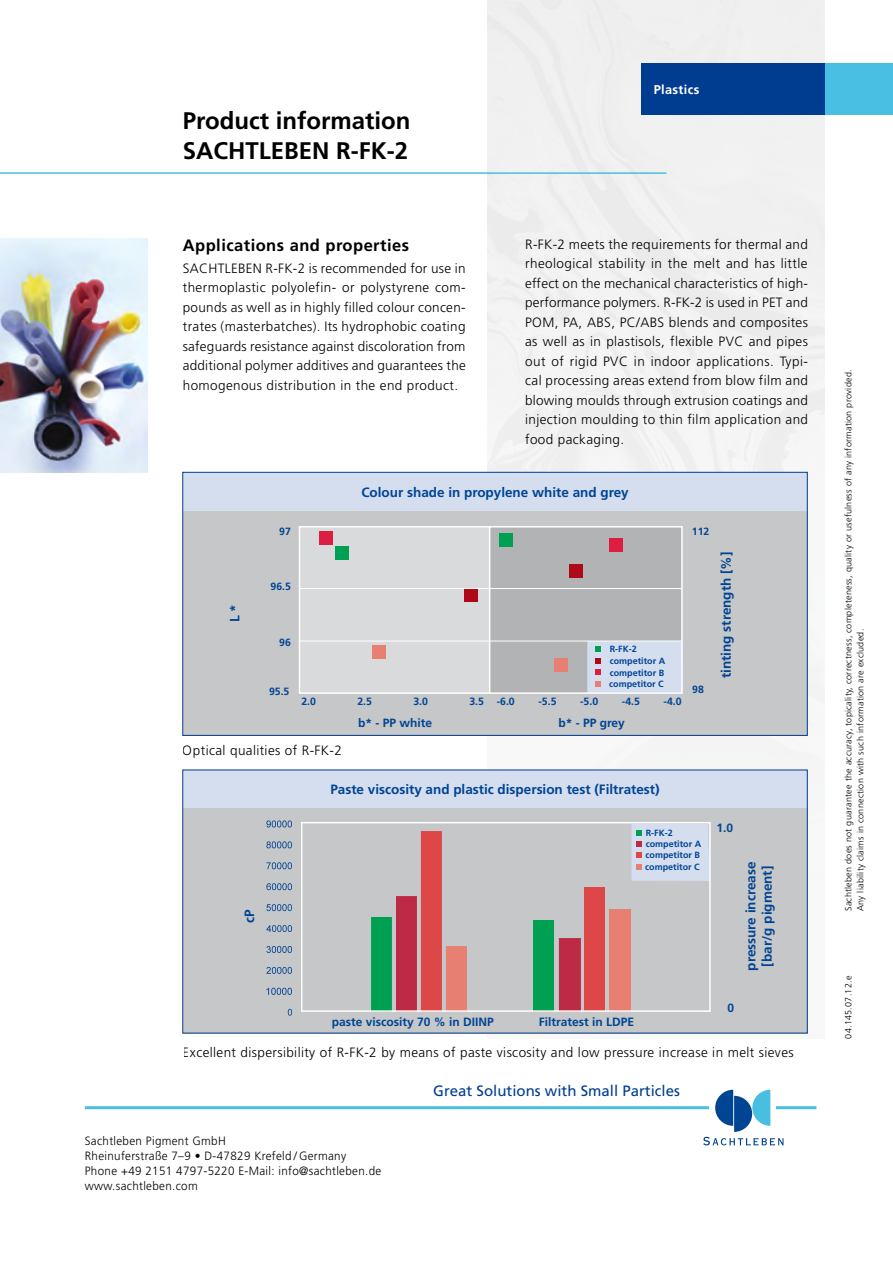
<style>
.page{position:relative;width:893px;height:1263px;background:#fff}
.page>*{position:absolute;margin:0;border:0;box-sizing:border-box;transform-origin:0 0}
.t1{font:700 24px "Frutiger";color:#000}
.t2{font:700 16.5px "Frutiger";letter-spacing:.03em;color:#000}
.t3{font:15px "Frutiger";color:#003d90}
.t4{font:300 13.5px/19.5px "Frutiger";letter-spacing:.03em;color:#000;text-align:justify}
.t5{font:700 13.5px/16.2px "Frutiger";color:#004494;text-align:center}
.t6{font:700 12.75px "Frutiger";color:#fff}
.t7{font:300 12px/15px "Frutiger";letter-spacing:.03em;color:#000}
.t8{font:700 12px "Frutiger";color:#004494}
.t9{font:700 10.5px "Frutiger";color:#004494}
.t10{font:300 9px/12px "Frutiger";letter-spacing:.03em;color:#000}
.t11{font:700 9px/11.6px "Frutiger";color:#004494}
</style>
<div class="page">
<div style="left:488px;top:0;width:337px;height:1034px;background:#f1f1f1"></div>
<div style="left:825px;top:63px;width:68px;height:51px;background:#48bfe3"></div>
<hr style="left:0;top:172px;width:666px;height:2px;background:#48bfe3">
<img style="left:0;top:238px;width:148px;height:234px">
<hr style="left:85px;top:1106px;width:624px;height:3px;background:#48bfe3">
<hr style="left:776px;top:1106px;width:40px;height:3px;background:#48bfe3">
<svg style="left:703px;top:1090px;width:81px;height:55px"></svg>
<div style="left:641px;top:63px;width:184px;height:51px;background:#003d90"></div>
<div style="left:183px;top:472px;width:624px;height:263px;background:#c6c7c8"></div>
<div style="left:183px;top:472px;width:624px;height:38px;background:#d4deef"></div>
<div style="left:299px;top:527px;width:192px;height:166px;background:#d9dadb"></div>
<div style="left:299px;top:526px;width:192px;height:168px;border:2px solid #fff"></div>
<div style="left:491px;top:527px;width:191px;height:166px;background:#b1b3b4"></div>
<div style="left:587px;top:641px;width:96px;height:52px;background:#d4deef"></div>
<svg style="left:596px;top:658px;width:5px;height:5px"></svg>
<svg style="left:596px;top:669px;width:5px;height:6px"></svg>
<svg style="left:596px;top:681px;width:5px;height:6px"></svg>
<svg style="left:596px;top:646px;width:5px;height:6px"></svg>
<div style="left:489px;top:526px;width:194px;height:168px;border:2px solid #fff"></div>
<div style="left:499px;top:533px;width:13px;height:14px;background:#00a052"></div>
<div style="left:336px;top:547px;width:13px;height:13px;background:#00a052"></div>
<div style="left:570px;top:564px;width:13px;height:13px;background:#af0917"></div>
<div style="left:464px;top:588px;width:13px;height:14px;background:#af0917"></div>
<div style="left:609px;top:538px;width:14px;height:14px;background:#dc1e42"></div>
<div style="left:319px;top:531px;width:14px;height:14px;background:#dc1e42"></div>
<div style="left:554px;top:658px;width:13px;height:13px;background:#e87f73"></div>
<div style="left:372px;top:645px;width:14px;height:13px;background:#e87f73"></div>
<hr style="left:299px;top:588px;width:383px;height:1px;background:#fff">
<hr style="left:299px;top:641px;width:383px;height:1px;background:#fff">
<div style="left:182px;top:472px;width:625px;height:264px;border:1px solid #003d90"></div>
<div style="left:183px;top:770px;width:624px;height:263px;background:#c6c7c8"></div>
<div style="left:183px;top:770px;width:624px;height:38px;background:#d4deef"></div>
<svg style="left:288px;top:1009px;width:4px;height:7px"></svg>
<svg style="left:266px;top:988px;width:26px;height:7px"></svg>
<svg style="left:266px;top:967px;width:26px;height:7px"></svg>
<svg style="left:266px;top:946px;width:26px;height:7px"></svg>
<svg style="left:266px;top:925px;width:26px;height:7px"></svg>
<svg style="left:266px;top:904px;width:26px;height:7px"></svg>
<svg style="left:266px;top:883px;width:26px;height:7px"></svg>
<svg style="left:266px;top:862px;width:26px;height:7px"></svg>
<svg style="left:266px;top:841px;width:26px;height:7px"></svg>
<svg style="left:266px;top:820px;width:26px;height:7px"></svg>
<svg style="left:301px;top:822px;width:410px;height:190px"></svg>
<h1 class="t1" style="left:183px;top:107px;width:229px">Product information</h1>
<h1 class="t1" style="left:183px;top:136px;width:227px">Sachtleben R-FK-2</h1>
<p class="t2" style="left:183px;top:236px;width:228px">Applications and properties</p>
<p class="t4" style="left:183px;top:258px;width:284px">SACHTLEBEN R-FK-2 is recommended for use in thermoplastic polyolefin- or polystyrene com&shy;pounds as well as in highly filled colour concen&shy;trates (masterbatches). Its hydrophobic coating safeguards resistance against discoloration from additional polymer additives and guarantees the homogenous distribution in the end product.</p>
<p class="t6" style="left:654px;top:82px;width:47px">Plastics</p>
<p class="t4" style="left:525px;top:234px;width:284px">R-FK-2 meets the requirements for thermal and rheological stability in the melt and has little effect on the mechanical characteristics of high&shy;performance polymers. R-FK-2 is used in PET and POM, PA, ABS, PC/ABS blends and composites as well as in plastisols, flexible PVC and pipes out of rigid PVC in indoor applications. Typi&shy;cal processing areas extend from blow film and blowing moulds through extrusion coatings and injection moulding to thin film application and food packaging.</p>
<p class="t5" style="left:361px;top:484px;width:269px">Colour shade in propylene white and grey</p>
<p class="t9" style="left:279px;top:525px;width:13px">97</p>
<p class="t9" style="left:692px;top:525px;width:19px">112</p>
<p class="t5" style="left:227px;top:622px;width:20px;rotate:-90deg">L *</p>
<p class="t9" style="left:271px;top:580px;width:22px">96.5</p>
<p class="t9" style="left:279px;top:637px;width:13px">96</p>
<p class="t9" style="left:269px;top:685px;width:22px">95.5</p>
<p class="t11" style="left:609px;top:643px;width:58px">R-FK-2 competitor A competitor B competitor C</p>
<p class="t9" style="left:301px;top:695px;width:16px">2.0</p>
<p class="t9" style="left:357px;top:695px;width:16px">2.5</p>
<p class="t9" style="left:413px;top:695px;width:16px">3.0</p>
<p class="t9" style="left:469px;top:695px;width:47px">3.5 -6.0</p>
<p class="t9" style="left:538px;top:695px;width:20px">-5.5</p>
<p class="t9" style="left:580px;top:695px;width:20px">-5.0</p>
<p class="t9" style="left:622px;top:695px;width:20px">-4.5</p>
<p class="t8" style="left:358px;top:715px;width:76px">b* - PP white</p>
<p class="t8" style="left:558px;top:715px;width:68px">b* - PP grey</p>
<p class="t9" style="left:663px;top:695px;width:20px">-4.0</p>
<p class="t4" style="left:183px;top:740px;width:161px">Optical qualities of R-FK-2</p>
<p class="t9" style="left:692px;top:683px;width:13px">98</p>
<p class="t5" style="left:718px;top:678px;width:128px;rotate:-90deg">tinting strength [%]</p>
<p class="t5" style="left:330px;top:781px;width:331px">Paste viscosity and plastic dispersion test (Filtratest)</p>
<p class="t11" style="left:645px;top:827px;width:58px">R-FK-2 competitor A competitor B competitor C</p>
<p class="t8" style="left:717px;top:820px;width:18px">1.0</p>
<p class="t5" style="left:241px;top:923px;width:15px;rotate:-90deg">cP</p>
<p class="t5" style="left:743px;top:971px;width:110px;rotate:-90deg">pressure increase [bar/g pigment]</p>
<p class="t8" style="left:727px;top:1000px;width:8px">0</p>
<p class="t4" style="left:183px;top:1042px;width:612px">Excellent dispersibility of R-FK-2 by means of paste viscosity and low pressure increase in melt sieves</p>
<p class="t8" style="left:332px;top:1015px;width:164px">paste viscosity 70 % in DIINP</p>
<p class="t8" style="left:539px;top:1015px;width:97px">Filtratest in LDPE</p>
<p class="t7" style="left:85px;top:1134px;width:298px">Sachtleben Pigment GmbH<br>Rheinuferstraße 7–9 • D-47829 Krefeld / Germany Phone +49 2151 4797-5220 E-Mail: info@sachtleben.de www.sachtleben.com</p>
<p class="t3" style="left:433px;top:1082px;width:248px">Great Solutions with Small Particles</p>
<p class="t10" style="left:842px;top:911px;width:543px;rotate:-90deg">Sachtleben does not guarantee the accuracy, topicality, correctness, completeness, quality or usefulness of any information provided.<br>Any liability claims in connection with such information are excluded.</p>
<p class="t10" style="left:842px;top:1039px;width:64px;rotate:-90deg">04.145.07.12.e</p>
</div>
